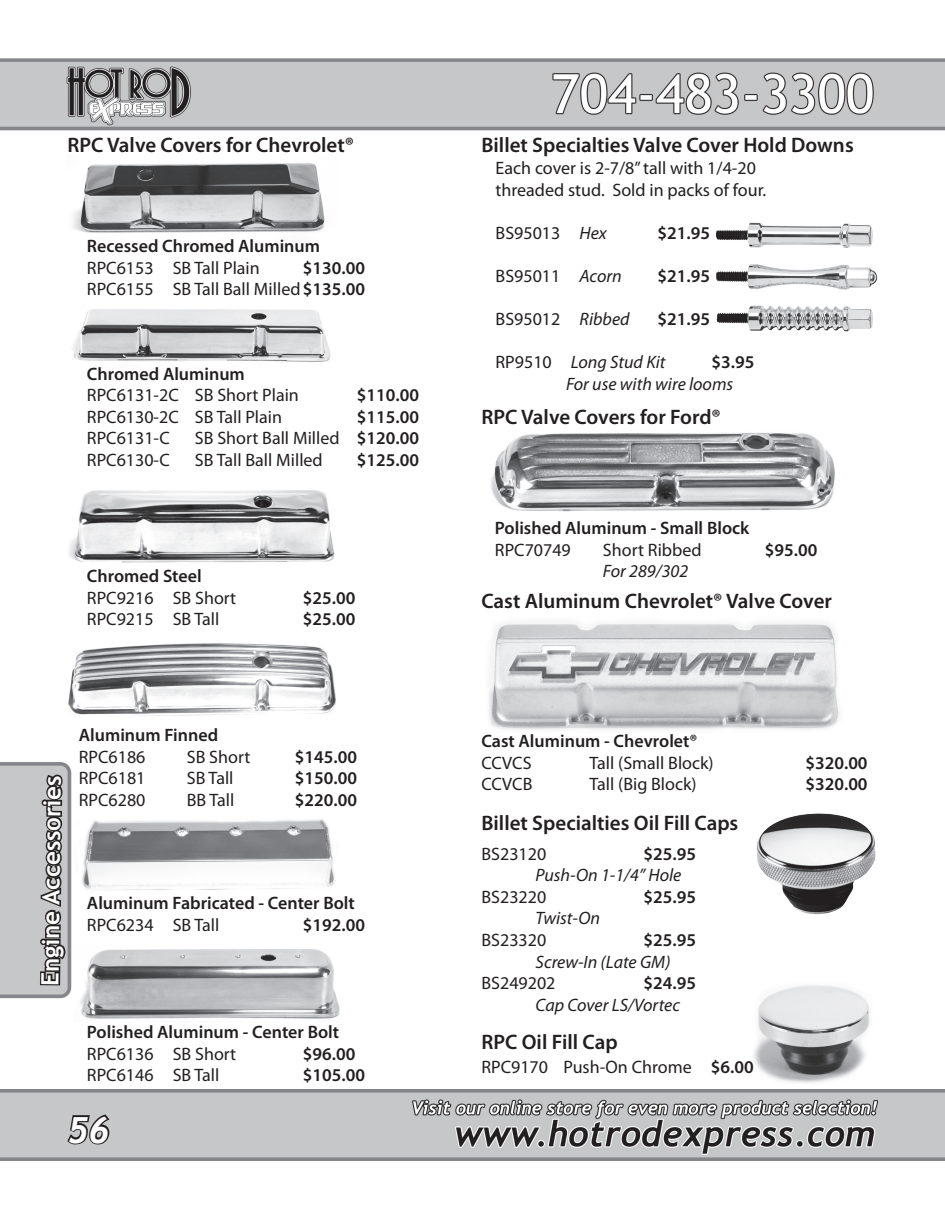
<style>
.page{position:relative;width:945px;height:1215px;background:#fff}
.page>*{position:absolute;margin:0;border:0;box-sizing:border-box;transform-origin:0 0}
.t1{font:italic 700 36px "Trebuchet";color:#fff}
.t2{font:700 24px "Trebuchet MS";color:#fff}
.t3{font:600 21px "Myriad Pro";color:#231f20}
.t4{font:18px/21.6px "Myriad Pro";color:#231f20}
.t5{font:600 18px "Myriad Pro";color:#231f20}
.t6{font:italic 18px "Myriad Pro";color:#231f20}
.s1{font-weight:600}
.s2{font-style:italic}
.s3{font-style:normal}
</style>
<div class="page">
<img style="left:0;top:58px;width:945px;height:1103px">
<svg style="left:38px;top:772px;width:29px;height:215px;background:#787778"></svg>
<img style="left:716px;top:222px;width:161px;height:32px">
<img style="left:715px;top:261px;width:162px;height:29px">
<img style="left:67px;top:155px;width:270px;height:86px">
<img style="left:73px;top:944px;width:270px;height:78px">
<img style="left:67px;top:476px;width:277px;height:93px">
<img style="left:67px;top:639px;width:270px;height:83px">
<img style="left:73px;top:816px;width:270px;height:77px">
<img style="left:67px;top:305px;width:270px;height:62px">
<img style="left:481px;top:428px;width:365px;height:97px">
<img style="left:481px;top:617px;width:364px;height:120px">
<img style="left:757px;top:813px;width:120px;height:101px">
<img style="left:752px;top:981px;width:121px;height:105px">
<svg style="left:66px;top:1113px;width:46px;height:33px;background:#7c7b7d"></svg>
<p class="t3" style="left:67px;top:134px;width:288px">RPC Valve Covers for Chevrolet®</p>
<p class="t5" style="left:87px;top:236px;width:235px">Recessed Chromed Aluminum</p>
<p class="t4" style="left:87px;top:257px;width:174px">RPC6153 SB Tall Plain</p>
<p class="t4" style="left:87px;top:257px;width:280px;text-align:right"><span class="s1">$130.00<br></span>RPC6155 SB Tall Ball Milled <span class="s1">$135.00</span></p>
<p class="t5" style="left:87px;top:364px;width:159px">Chromed Aluminum</p>
<p class="t4" style="left:87px;top:385px;width:213px">RPC6131-2C SB Short Plain</p>
<p class="t5" style="left:357px;top:385px;width:64px">$110.00</p>
<p class="t4" style="left:87px;top:406px;width:197px">RPC6130-2C SB Tall Plain</p>
<p class="t5" style="left:357px;top:407px;width:64px">$115.00</p>
<p class="t4" style="left:87px;top:428px;width:84px">RPC6131-C</p>
<p class="t4" style="left:195px;top:428px;width:226px">SB Short Ball Milled <span class="s1">$120.00</span></p>
<p class="t4" style="left:87px;top:449px;width:84px">RPC6130-C</p>
<p class="t4" style="left:195px;top:449px;width:129px">SB Tall Ball Milled</p>
<p class="t5" style="left:357px;top:450px;width:64px">$125.00</p>
<p class="t5" style="left:87px;top:566px;width:116px">Chromed Steel</p>
<p class="t4" style="left:87px;top:587px;width:151px">RPC9216 SB Short</p>
<p class="t5" style="left:303px;top:588px;width:54px">$25.00</p>
<p class="t4" style="left:87px;top:609px;width:134px">RPC9215 SB Tall</p>
<p class="t5" style="left:303px;top:609px;width:54px">$25.00</p>
<h2 class="t2" style="left:34px;top:985px;width:212px;rotate:-89deg">Engine Accessories</h2>
<p class="t5" style="left:79px;top:725px;width:141px">Aluminum Finned</p>
<p class="t4" style="left:79px;top:746px;width:68px">RPC6186</p>
<p class="t4" style="left:187px;top:746px;width:65px">SB Short</p>
<p class="t5" style="left:295px;top:747px;width:64px">$145.00</p>
<p class="t4" style="left:79px;top:768px;width:68px">RPC6181</p>
<p class="t4" style="left:187px;top:768px;width:48px">SB Tall</p>
<p class="t5" style="left:295px;top:768px;width:64px">$150.00</p>
<p class="t4" style="left:79px;top:789px;width:68px">RPC6280</p>
<p class="t4" style="left:187px;top:789px;width:49px">BB Tall</p>
<p class="t5" style="left:295px;top:790px;width:64px">$220.00</p>
<p class="t5" style="left:87px;top:893px;width:269px">Aluminum Fabricated - Center Bolt</p>
<p class="t4" style="left:87px;top:914px;width:134px">RPC6234 SB Tall</p>
<p class="t5" style="left:303px;top:915px;width:64px">$192.00</p>
<p class="t5" style="left:87px;top:1022px;width:254px">Polished Aluminum - Center Bolt</p>
<p class="t4" style="left:87px;top:1043px;width:151px">RPC6136 SB Short</p>
<p class="t5" style="left:303px;top:1044px;width:54px">$96.00</p>
<p class="t4" style="left:87px;top:1065px;width:134px">RPC6146 SB Tall</p>
<p class="t5" style="left:303px;top:1065px;width:64px">$105.00</p>
<h1 class="t1" style="left:67px;top:1109px;width:44px">56</h1>
<p class="t3" style="left:481px;top:134px;width:374px">Billet Specialties Valve Cover Hold Downs</p>
<p class="t4" style="left:496px;top:158px;width:272px">Each cover is 2-7/8” tall with 1/4-20 threaded stud. Sold in packs of four.</p>
<p class="t4" style="left:496px;top:222px;width:113px">BS95013 <span class="s2">Hex</span></p>
<p class="t5" style="left:658px;top:223px;width:54px">$21.95</p>
<p class="t4" style="left:496px;top:266px;width:128px">BS95011 <span class="s2">Acorn</span></p>
<p class="t5" style="left:658px;top:266px;width:54px">$21.95</p>
<p class="t4" style="left:496px;top:309px;width:136px">BS95012 <span class="s2">Ribbed</span></p>
<p class="t5" style="left:658px;top:309px;width:54px">$21.95</p>
<p class="t6" style="left:496px;top:353px;width:171px"><span class="s3">RP9510</span> Long Stud Kit</p>
<p class="t5" style="left:712px;top:352px;width:44px">$3.95</p>
<p class="t6" style="left:566px;top:374px;width:169px">For use with wire looms</p>
<p class="t3" style="left:481px;top:405px;width:241px">RPC Valve Covers for Ford®</p>
<p class="t5" style="left:495px;top:518px;width:256px">Polished Aluminum - Small Block</p>
<p class="t4" style="left:495px;top:539px;width:77px">RPC70749</p>
<p class="t4" style="left:603px;top:539px;width:100px">Short Ribbed</p>
<p class="t5" style="left:765px;top:540px;width:54px">$95.00</p>
<p class="t6" style="left:603px;top:561px;width:87px">For 289/302</p>
<p class="t3" style="left:481px;top:590px;width:352px">Cast Aluminum Chevrolet® Valve Cover</p>
<p class="t5" style="left:481px;top:731px;width:218px">Cast Aluminum - Chevrolet®</p>
<p class="t4" style="left:481px;top:752px;width:52px">CCVCS</p>
<p class="t4" style="left:589px;top:752px;width:126px">Tall (Small Block)</p>
<p class="t5" style="left:805px;top:753px;width:64px">$320.00</p>
<p class="t4" style="left:481px;top:774px;width:52px">CCVCB</p>
<p class="t4" style="left:589px;top:774px;width:109px">Tall (Big Block)</p>
<p class="t5" style="left:805px;top:774px;width:64px">$320.00</p>
<p class="t3" style="left:481px;top:812px;width:258px">Billet Specialties Oil Fill Caps</p>
<p class="t4" style="left:481px;top:843px;width:66px">BS23120</p>
<p class="t5" style="left:643px;top:844px;width:54px">$25.95</p>
<p class="t6" style="left:535px;top:865px;width:147px">Push-On 1-1/4” Hole</p>
<p class="t4" style="left:481px;top:886px;width:66px">BS23220</p>
<p class="t5" style="left:643px;top:887px;width:54px">$25.95</p>
<p class="t6" style="left:535px;top:909px;width:66px">Twist-On</p>
<p class="t4" style="left:481px;top:929px;width:66px">BS23320</p>
<p class="t5" style="left:643px;top:930px;width:54px">$25.95</p>
<p class="t6" style="left:535px;top:952px;width:136px">Screw-In (Late GM)</p>
<p class="t4" style="left:481px;top:973px;width:76px">BS249202</p>
<p class="t5" style="left:643px;top:973px;width:54px">$24.95</p>
<p class="t6" style="left:535px;top:995px;width:146px">Cap Cover LS/Vortec</p>
<p class="t3" style="left:481px;top:1031px;width:138px">RPC Oil Fill Cap</p>
<p class="t4" style="left:481px;top:1056px;width:274px">RPC9170 Push-On Chrome <span class="s1">$6.00</span></p>
</div>
